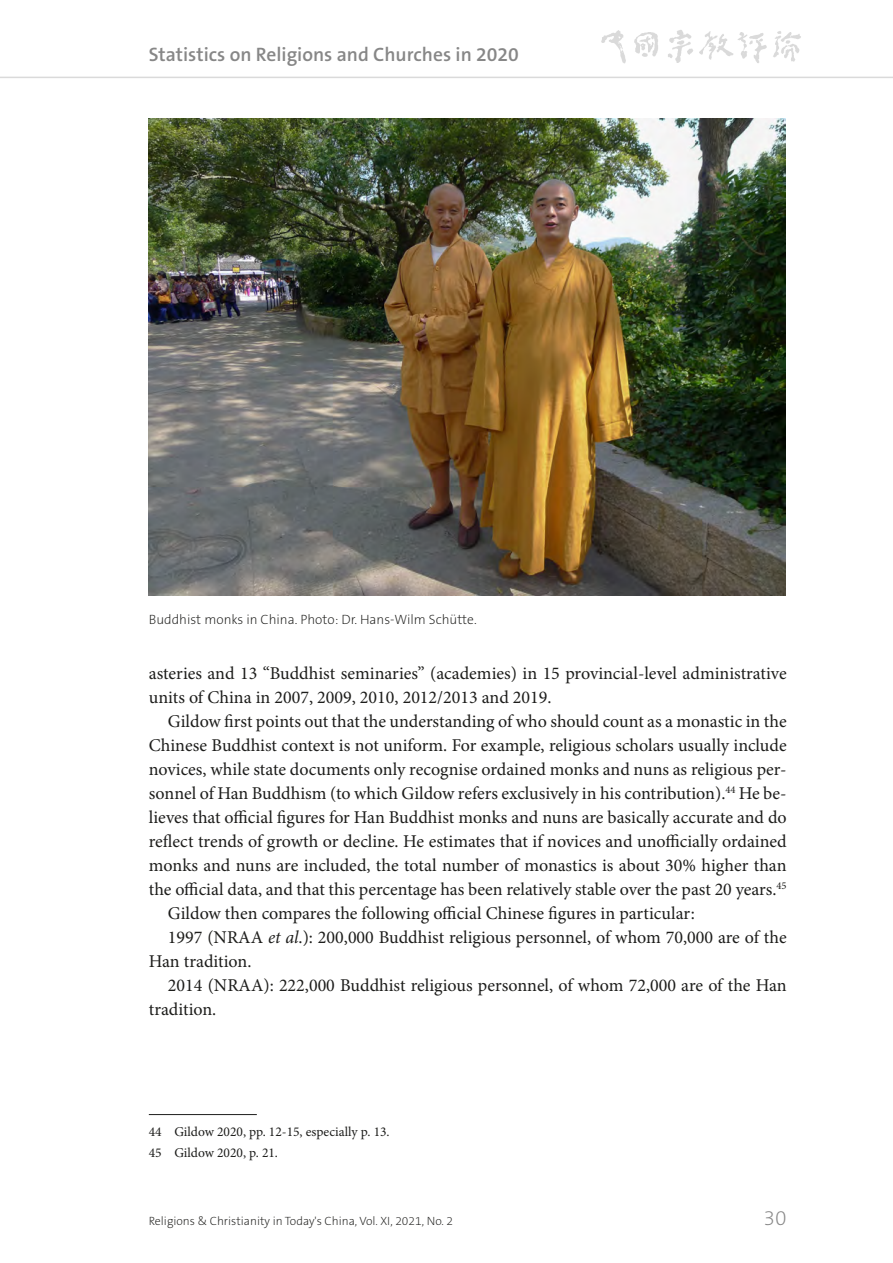
<style>
.page{position:relative;width:893px;height:1263px;background:#fff}
.page>*{position:absolute;margin:0;border:0;box-sizing:border-box;transform-origin:0 0}
.t1{font:200 21px "The Sans B2";color:#878787}
.t2{font:600 19.5px "The Sans B6";color:#878787}
.Grundtext_mit_Einzug{font:18px/24px "Minion Pro";color:#1d1d1b}
.Grundtext_ohne_Einzu{font:18px/24px "Minion Pro";color:#1d1d1b}
.Fußnoten{font:13.5px "Minion Pro";color:#1d1d1b}
.Bildunterschrift{font:200 13.5px "The Sans B2";color:#1d1d1b}
.t3{font:200 12px "The Sans B2";color:#1d1d1b}
.s1{font-style:italic}
</style>
<div class="page">
<hr style="left:0;top:77px;width:893px;height:1px;background:#dadada">
<img style="left:601px;top:30px;width:200px;height:34px">
<hr style="left:149px;top:1114px;width:108px;height:1px;background:#1d1d1b">
<img style="left:149px;top:118px;width:637px;height:478px">
<p class="t2" style="left:149px;top:44px;width:372px">Statistics on Religions and Churches in 2020</p>
<p class="Bildunterschrift" style="left:149px;top:613px;width:329px">Buddhist monks in China. Photo: Dr. Hans-Wilm Schütte.</p>
<p class="Grundtext_ohne_Einzu" style="left:149px;top:662px;width:639px">asteries and 13 “Buddhist seminaries” (academies) in 15 provincial-level administrative units of China in 2007, 2009, 2010, 2012/2013 and 2019.</p>
<p class="Grundtext_mit_Einzug" style="left:149px;top:710px;width:639px;text-align:justify;text-indent:19px">Gildow first points out that the understanding of who should count as a monastic in the Chinese Buddhist context is not uniform. For example, religious scholars usually include novices, while state documents only recognise ordained monks and nuns as religious per&shy;sonnel of Han Buddhism (to which Gildow refers exclusively in his contribution).<sup>44</sup> He be&shy;lieves that official figures for Han Buddhist monks and nuns are basically accurate and do reflect trends of growth or decline. He estimates that if novices and unofficially ordained monks and nuns are included, the total number of monastics is about 30% higher than the official data, and that this percentage has been relatively stable over the past 20 years.<sup>45</sup></p>
<p class="Grundtext_mit_Einzug" style="left:168px;top:902px;width:528px">Gildow then compares the following official Chinese figures in particular:</p>
<p class="Grundtext_mit_Einzug" style="left:149px;top:926px;width:639px;text-indent:19px">1997 (NRAA <span class="s1">et al</span>.): 200,000 Buddhist religious personnel, of whom 70,000 are of the<br>Han tradition.</p>
<p class="Grundtext_mit_Einzug" style="left:149px;top:974px;width:639px;text-indent:19px">2014 (NRAA): 222,000 Buddhist religious personnel, of whom 72,000 are of the Han tradition.</p>
<p class="Fußnoten" style="left:149px;top:1122px;width:242px">44 Gildow 2020, pp. 12-15, especially p. 13.</p>
<p class="Fußnoten" style="left:149px;top:1143px;width:131px">45 Gildow 2020, p. 21.</p>
<p class="t3" style="left:149px;top:1214px;width:306px">Religions &amp; Christianity in Today's China, Vol. XI, 2021, No. 2</p>
<p class="t1" style="left:764px;top:1207px;width:25px">30</p>
</div>
